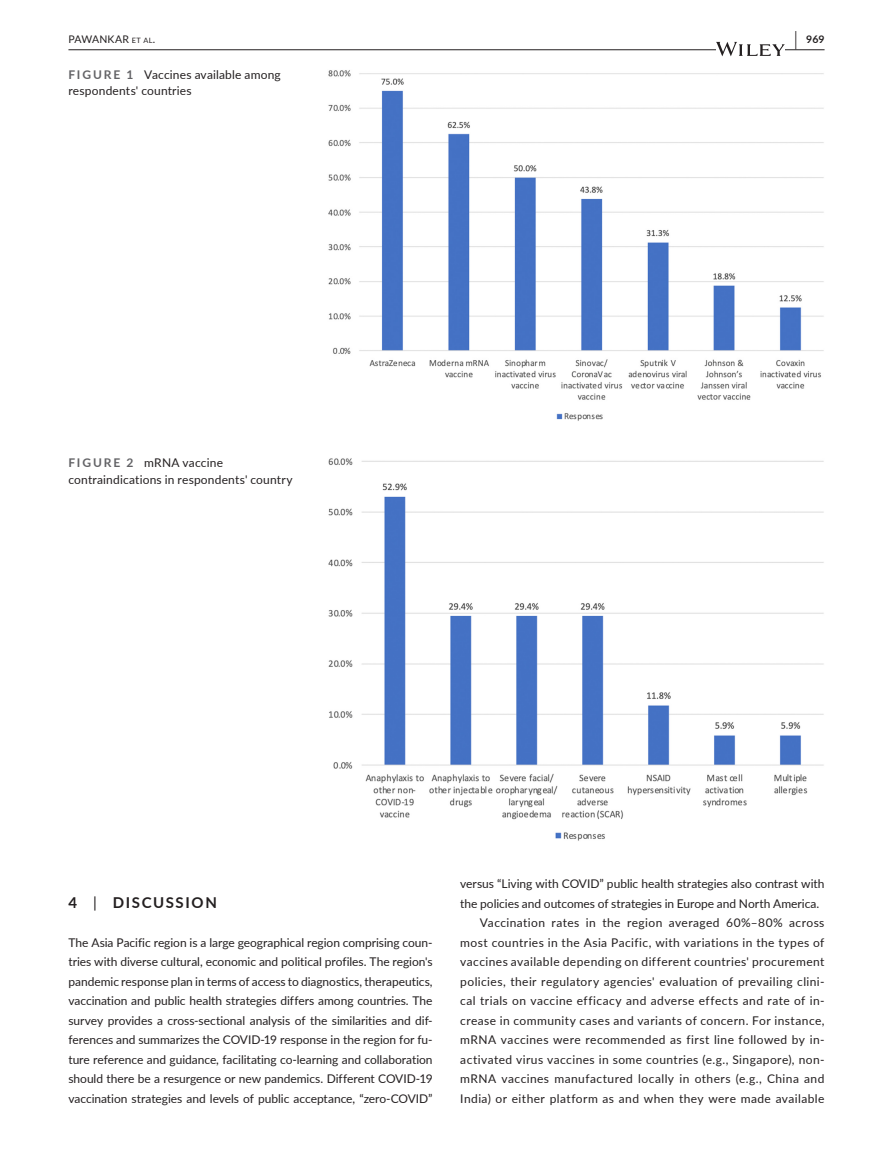
<style>
.page{position:relative;width:893px;height:1174px;background:#fff}
.page>*{position:absolute;margin:0;border:0;box-sizing:border-box;transform-origin:0 0}
.t1{font:700 15px "Lato";letter-spacing:.11em;color:#231f20}
.t2{font:12px/19.5px "Lato";letter-spacing:.03em;color:#231f20}
.t3{font:12px "Lato";letter-spacing:-.005em;color:#231f20}
.t4{font:10.5px "Lato";letter-spacing:.02em;color:#231f20}
.t5{font:700 10.5px "Lato";color:#231f20}
.s1{font-size:7.35px}
.s2{font-style:inherit}
.s3{font-size:19.5px}
.s4{font-weight:700;color:#636366}
.s5{font-weight:400}
</style>
<div class="page">
<hr style="left:68px;top:49px;width:756px;height:1px;background:#231f20">
<svg style="left:716px;top:42px;width:69px;height:14px"></svg>
<img style="left:328px;top:70px;width:496px;height:351px">
<img style="left:328px;top:458px;width:496px;height:383px">
<p class="t4" style="left:68px;top:31px;width:88px">PAWANKAR <span class="s1">et al</span><span class="s2">.</span></p>
<p class="t5" style="left:795px;top:31px;width:31px"><span class="s3">|</span> 969</p>
<p class="t2" style="left:68px;top:66px;width:214px;line-height:16.5px"><span class="s4">FIGURE 1</span> Vaccines available among respondents' countries</p>
<p class="t2" style="left:68px;top:454px;width:226px;line-height:16.5px"><span class="s4">FIGURE 2</span> mRNA vaccine contraindications in respondents' country</p>
<p class="t1" style="left:68px;top:891px;width:150px">4 <span class="s5">|</span> DISCUSSION</p>
<p class="t2" style="left:68px;top:932px;width:366px;text-align:justify">The Asia Pacific region is a large geographical region comprising coun&shy;tries with diverse cultural, economic and political profiles. The region's pandemic response plan in terms of access to diagnostics, therapeutics, vaccination and public health strategies differs among countries. The survey provides a cross-sectional analysis of the similarities and dif&shy;ferences and summarizes the COVID-19 response in the region for fu&shy;ture reference and guidance, facilitating co-learning and collaboration should there be a resurgence or new pandemics. Different COVID-19 vaccination strategies and levels of public acceptance, “zero-COVID”</p>
<p class="t3" style="left:460px;top:875px;width:366px">versus “Living with COVID” public health strategies also contrast with</p>
<p class="t3" style="left:460px;top:895px;width:361px">the policies and outcomes of strategies in Europe and North America.</p>
<p class="t2" style="left:480px;top:912px;width:346px">Vaccination rates in the region averaged 60%–80% across</p>
<p class="t2" style="left:460px;top:932px;width:366px">most countries in the Asia Pacific, with variations in the types of</p>
<p class="t2" style="left:460px;top:951px;width:366px">vaccines available depending on different countries' procurement</p>
<p class="t2" style="left:460px;top:971px;width:366px">policies, their regulatory agencies' evaluation of prevailing clini-</p>
<p class="t2" style="left:460px;top:990px;width:366px">cal trials on vaccine efficacy and adverse effects and rate of in-</p>
<p class="t2" style="left:460px;top:1010px;width:366px">crease in community cases and variants of concern. For instance,</p>
<p class="t2" style="left:460px;top:1029px;width:366px">mRNA vaccines were recommended as first line followed by in-</p>
<p class="t2" style="left:460px;top:1049px;width:366px">activated virus vaccines in some countries (e.g., Singapore), non-</p>
<p class="t2" style="left:460px;top:1068px;width:366px">mRNA vaccines manufactured locally in others (e.g., China and</p>
<p class="t2" style="left:460px;top:1088px;width:366px">India) or either platform as and when they were made available</p>
</div>
